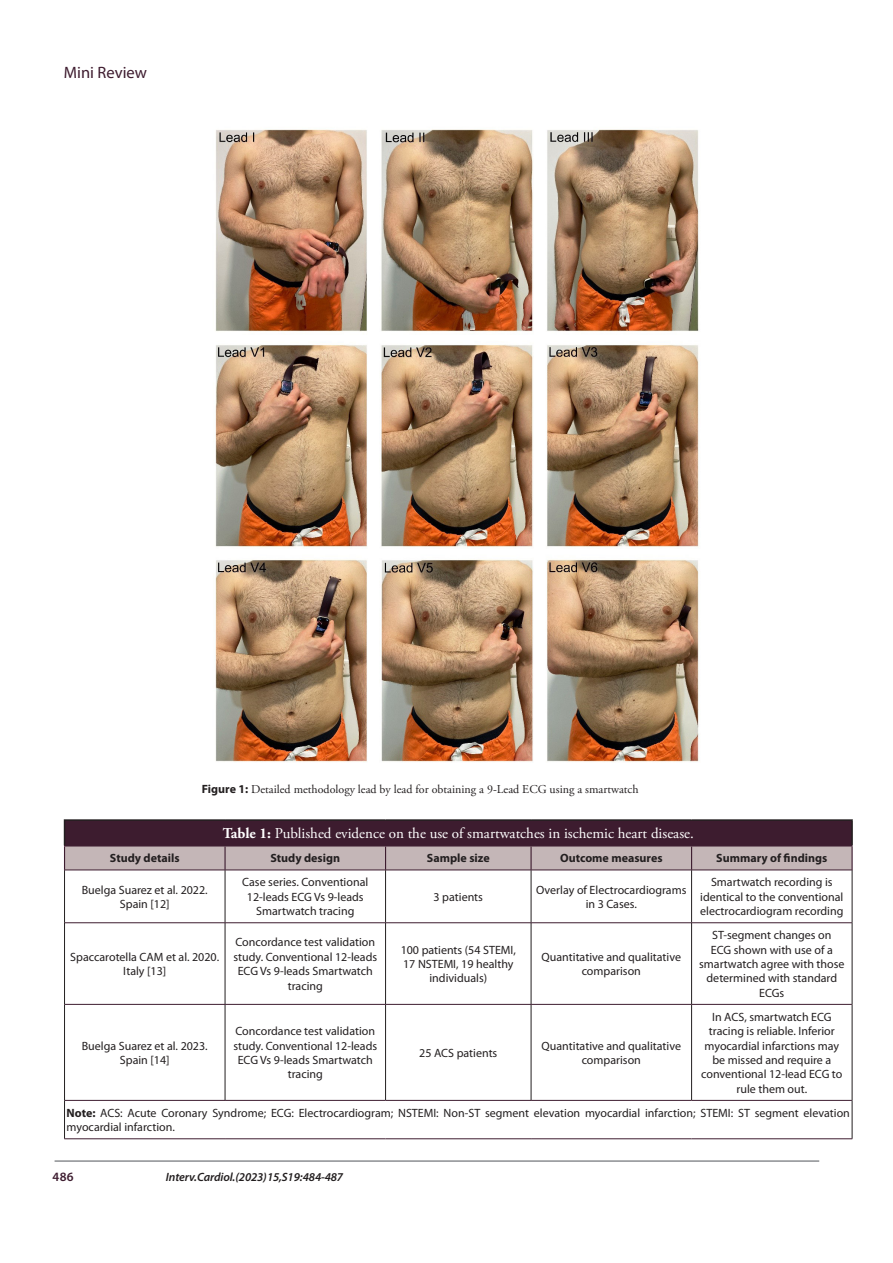
<style>
.page{position:relative;width:893px;height:1263px;background:#fff}
.page>*{position:absolute;margin:0;border:0;box-sizing:border-box;transform-origin:0 0}
.t1{font:16.5px "Myriad Pro";color:#3e1c2f}
.t2{font:15px "Adobe Garamond Pro";color:#fff}
.t3{font:600 12.75px "Myriad Pro";color:#3e1d30}
.t4{font:12px/14.4px "Myriad Pro";color:#231f20;text-align:center}
.t5{font:12px "Adobe Garamond Pro";color:#231f20}
.t6{font:700 12px "Myriad Pro";color:#231f20}
.t7{font:italic 600 12px "Myriad Pro";letter-spacing:-.01em;color:#221e1f}
.s1{font-family:"Myriad Pro";font-weight:700}
.s2{font-weight:700}
</style>
<div class="page">
<hr style="left:55px;top:1161px;width:764px;height:1px;background:#52555a">
<hr style="left:64px;top:819px;width:161px;height:2px;background:#231f20">
<hr style="left:225px;top:819px;width:161px;height:2px;background:#231f20">
<hr style="left:386px;top:819px;width:145px;height:2px;background:#231f20">
<hr style="left:531px;top:819px;width:161px;height:2px;background:#231f20">
<hr style="left:692px;top:819px;width:161px;height:2px;background:#231f20">
<hr style="left:851px;top:821px;width:2px;height:24px;background:#231f20">
<hr style="left:64px;top:870px;width:1px;height:53px;background:#231f20">
<hr style="left:225px;top:870px;width:1px;height:52px;background:#231f20">
<hr style="left:385px;top:870px;width:1px;height:52px;background:#231f20">
<hr style="left:531px;top:870px;width:1px;height:52px;background:#231f20">
<hr style="left:691px;top:870px;width:1px;height:52px;background:#231f20">
<hr style="left:852px;top:870px;width:1px;height:53px;background:#231f20">
<hr style="left:64px;top:923px;width:1px;height:81px;background:#231f20">
<hr style="left:225px;top:923px;width:1px;height:81px;background:#231f20">
<hr style="left:385px;top:923px;width:1px;height:81px;background:#231f20">
<hr style="left:531px;top:923px;width:1px;height:81px;background:#231f20">
<hr style="left:691px;top:923px;width:1px;height:81px;background:#231f20">
<hr style="left:852px;top:923px;width:1px;height:81px;background:#231f20">
<hr style="left:64px;top:1004px;width:1px;height:96px;background:#231f20">
<hr style="left:225px;top:1004px;width:1px;height:96px;background:#231f20">
<hr style="left:385px;top:1004px;width:1px;height:96px;background:#231f20">
<hr style="left:531px;top:1004px;width:1px;height:96px;background:#231f20">
<hr style="left:691px;top:1004px;width:1px;height:96px;background:#231f20">
<hr style="left:852px;top:1004px;width:1px;height:96px;background:#231f20">
<hr style="left:64px;top:1100px;width:1px;height:38px;background:#231f20">
<hr style="left:852px;top:1100px;width:1px;height:38px;background:#231f20">
<svg style="left:64px;top:821px;width:787px;height:49px;background:#7d656f"></svg>
<hr style="left:851px;top:846px;width:2px;height:24px;background:#3d1c2f">
<hr style="left:64px;top:870px;width:161px;height:1px;background:#3d1c2f">
<hr style="left:225px;top:870px;width:161px;height:1px;background:#3d1c2f">
<hr style="left:386px;top:870px;width:145px;height:1px;background:#3d1c2f">
<hr style="left:531px;top:870px;width:161px;height:1px;background:#3d1c2f">
<hr style="left:692px;top:870px;width:161px;height:1px;background:#3d1c2f">
<hr style="left:65px;top:922px;width:160px;height:1px;background:#3d1c2f">
<hr style="left:225px;top:922px;width:161px;height:1px;background:#3d1c2f">
<hr style="left:386px;top:922px;width:145px;height:1px;background:#3d1c2f">
<hr style="left:531px;top:922px;width:161px;height:1px;background:#3d1c2f">
<hr style="left:692px;top:922px;width:160px;height:1px;background:#3d1c2f">
<hr style="left:65px;top:1004px;width:160px;height:1px;background:#3d1c2f">
<hr style="left:225px;top:1004px;width:161px;height:1px;background:#3d1c2f">
<hr style="left:386px;top:1004px;width:145px;height:1px;background:#3d1c2f">
<hr style="left:531px;top:1004px;width:161px;height:1px;background:#3d1c2f">
<hr style="left:692px;top:1004px;width:160px;height:1px;background:#3d1c2f">
<hr style="left:65px;top:1100px;width:160px;height:1px;background:#3d1c2f">
<hr style="left:225px;top:1100px;width:161px;height:1px;background:#3d1c2f">
<hr style="left:386px;top:1100px;width:145px;height:1px;background:#3d1c2f">
<hr style="left:531px;top:1100px;width:161px;height:1px;background:#3d1c2f">
<hr style="left:692px;top:1100px;width:160px;height:1px;background:#3d1c2f">
<hr style="left:64px;top:1138px;width:161px;height:1px;background:#3d1c2f">
<hr style="left:225px;top:1138px;width:161px;height:1px;background:#3d1c2f">
<hr style="left:386px;top:1138px;width:145px;height:1px;background:#3d1c2f">
<hr style="left:531px;top:1138px;width:161px;height:1px;background:#3d1c2f">
<hr style="left:692px;top:1138px;width:160px;height:1px;background:#3d1c2f">
<hr style="left:64px;top:845px;width:161px;height:1px;background:#3d1c2f">
<hr style="left:225px;top:845px;width:161px;height:1px;background:#3d1c2f">
<hr style="left:386px;top:845px;width:145px;height:1px;background:#3d1c2f">
<hr style="left:531px;top:845px;width:161px;height:1px;background:#3d1c2f">
<hr style="left:692px;top:845px;width:161px;height:1px;background:#3d1c2f">
<img style="left:215px;top:129px;width:484px;height:633px">
<h1 class="t1" style="left:64px;top:62px;width:85px">Mini Review</h1>
<p class="t5" style="left:202px;top:782px;width:438px"><span class="s1">Figure 1:</span> Detailed methodology lead by lead for obtaining a 9-Lead ECG using a smartwatch</p>
<p class="t2" style="left:223px;top:825px;width:473px"><span class="s2">Table 1:</span> Published evidence on the use of smartwatches in ischemic heart disease.</p>
<p class="t6" style="left:110px;top:850px;width:71px">Study details</p>
<p class="t6" style="left:270px;top:850px;width:71px">Study design</p>
<p class="t6" style="left:427px;top:850px;width:64px">Sample size</p>
<p class="t6" style="left:560px;top:850px;width:104px">Outcome measures</p>
<p class="t6" style="left:716px;top:850px;width:113px">Summary of findings</p>
<p class="t4" style="left:82px;top:882px;width:127px">Buelga Suarez et al. 2022.<br>Spain [12]</p>
<p class="t4" style="left:242px;top:875px;width:128px">Case series. Conventional<br>12-leads ECG Vs 9-leads<br>Smartwatch tracing</p>
<p class="t4" style="left:434px;top:889px;width:51px">3 patients</p>
<p class="t4" style="left:536px;top:882px;width:152px">Overlay of Electrocardiograms in 3 Cases.</p>
<p class="t4" style="left:700px;top:875px;width:145px">Smartwatch recording is identical to the conventional electrocardiogram recording</p>
<p class="t4" style="left:70px;top:949px;width:150px">Spaccarotella CAM et al. 2020.<br>Italy [13]</p>
<p class="t4" style="left:233px;top:935px;width:145px">Concordance test validation study. Conventional 12-leads<br>ECG Vs 9-leads Smartwatch tracing</p>
<p class="t4" style="left:401px;top:942px;width:117px">100 patients (54 STEMI,<br>17 NSTEMI, 19 healthy individuals)</p>
<p class="t4" style="left:542px;top:949px;width:141px">Quantitative and qualitative comparison</p>
<p class="t4" style="left:699px;top:928px;width:147px">ST-segment changes on<br>ECG shown with use of a smartwatch agree with those determined with standard<br>ECGs</p>
<p class="t4" style="left:701px;top:1009px;width:143px">In ACS, smartwatch ECG tracing is reliable. Inferior myocardial infarctions may be missed and require a conventional 12-lead ECG to rule them out.</p>
<p class="t4" style="left:67px;top:1105px;width:785px;text-align:left"><span class="s2">Note:</span> ACS: Acute Coronary Syndrome; ECG: Electrocardiogram; NSTEMI: Non-ST segment elevation myocardial infarction; STEMI: ST segment elevation myocardial infarction.</p>
<p class="t4" style="left:233px;top:1024px;width:145px">Concordance test validation study. Conventional 12-leads<br>ECG Vs 9-leads Smartwatch tracing</p>
<p class="t4" style="left:82px;top:1038px;width:127px">Buelga Suarez et al. 2023.<br>Spain [14]</p>
<p class="t4" style="left:419px;top:1045px;width:80px">25 ACS patients</p>
<p class="t4" style="left:542px;top:1038px;width:141px">Quantitative and qualitative comparison</p>
<p class="t3" style="left:53px;top:1168px;width:22px">486</p>
<p class="t7" style="left:166px;top:1169px;width:179px">Interv. Cardiol. (2023) 15,S19: 484-487</p>
</div>
